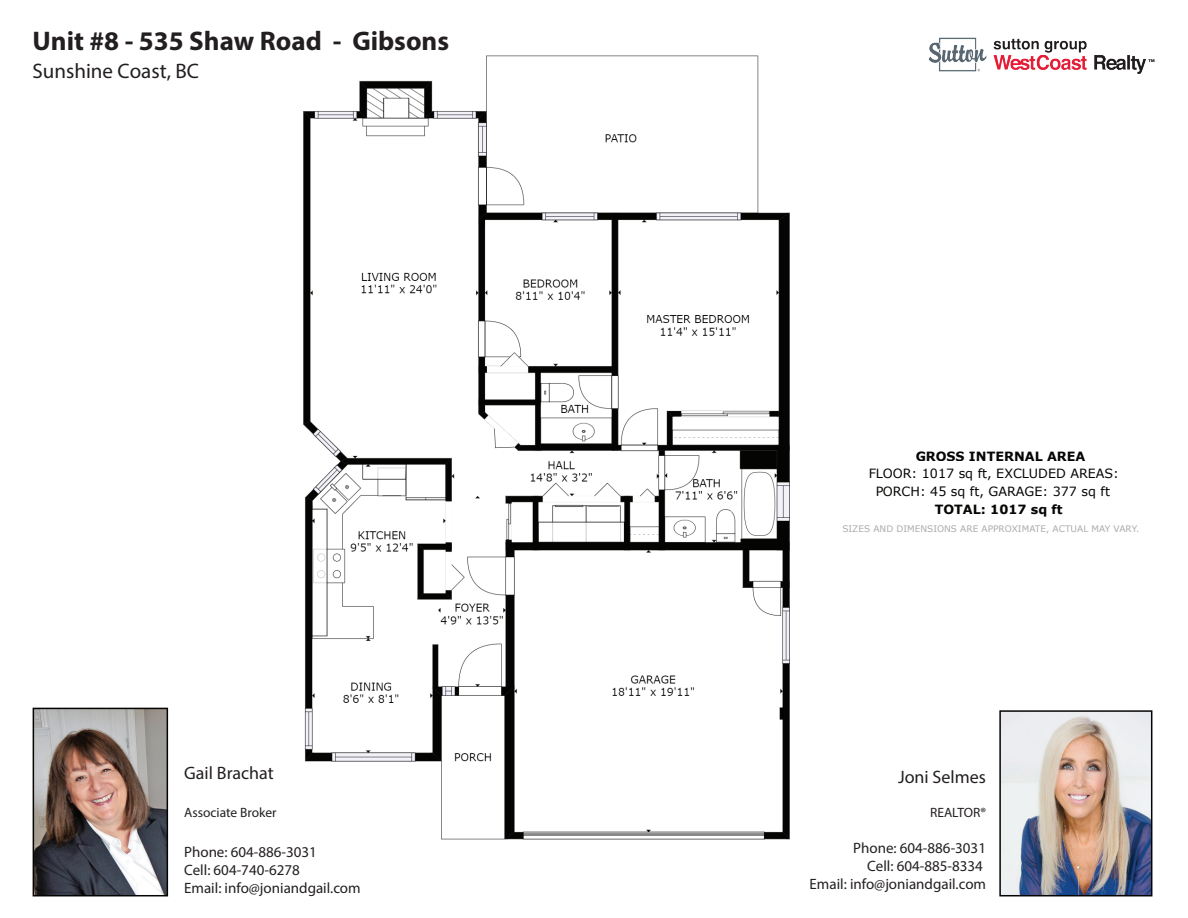
<style>
.page{position:relative;width:1188px;height:918px;background:#fff}
.page>*{position:absolute;margin:0;border:0;box-sizing:border-box;transform-origin:0 0}
.t1{font:700 27px "Myriad Pro";color:#231f20}
.t2{font:21px "Myriad Pro";color:#231f20}
.t3{font:18px "Myriad Pro";color:#231f20}
.t4{font:15px/18px "Myriad Pro";color:#231f20}
.t5{font:13.5px "Myriad Pro";color:#231f20}
.t6{font:12.75px/17.9px "Verdana";color:#050504;text-align:center}
.t7{font:700 12.75px "Verdana";color:#050504}
.t8{font:9px "Verdana";color:#aaabab}
</style>
<div class="page">
<img style="left:32px;top:55px;width:1121px;height:842px">
<div style="left:933px;top:779px;width:227px;height:80px;background:#fff"></div>
<div style="left:892px;top:827px;width:227px;height:66px;background:#fff"></div>
<img style="left:1002px;top:713px;width:147px;height:180px">
<div style="left:999px;top:710px;width:153px;height:186px;border:2px solid #040503"></div>
<img style="left:922px;top:37px;width:233px;height:44px">
<img style="left:36px;top:711px;width:129px;height:182px">
<div style="left:33px;top:708px;width:135px;height:188px;border:2px solid #040503"></div>
<div style="left:436px;top:875px;width:316px;height:43px;background:#fff"></div>
<div style="left:28px;top:666px;width:67px;height:21px;background:#fff"></div>
<div style="left:523px;top:564px;width:50px;height:18px;background:#fff"></div>
<div style="left:302px;top:770px;width:68px;height:21px;background:#fff"></div>
<h1 class="t1" style="left:32px;top:23px;width:418px">Unit #8 - 535 Shaw Road - Gibsons</h1>
<h2 class="t2" style="left:32px;top:58px;width:168px">Sunshine Coast, BC</h2>
<p class="t3" style="left:184px;top:762px;width:91px">Gail Brachat</p>
<p class="t5" style="left:184px;top:804px;width:94px">Associate Broker</p>
<p class="t4" style="left:184px;top:842px;width:178px">Phone: 604-886-3031<br>Cell: 604-740-6278<br>Email: info@joniandgail.com</p>
<p class="t7" style="left:916px;top:447px;width:171px">GROSS INTERNAL AREA</p>
<p class="t6" style="left:868px;top:465px;width:252px">FLOOR: 1017 sq ft, EXCLUDED AREAS:<br>PORCH: 45 sq ft, GARAGE: 377 sq ft</p>
<p class="t7" style="left:935px;top:500px;width:130px">TOTAL: 1017 sq ft</p>
<p class="t8" style="left:842px;top:522px;width:298px">SIZES AND DIMENSIONS ARE APPROXIMATE, ACTUAL MAY VARY.</p>
<p class="t3" style="left:898px;top:766px;width:89px">Joni Selmes</p>
<p class="t5" style="left:930px;top:804px;width:57px">REALTOR®</p>
<p class="t4" style="left:810px;top:839px;width:178px;text-align:right">Phone: 604-886-3031<br>Cell: 604-885-8334<br>Email: info@joniandgail.com</p>
</div>
